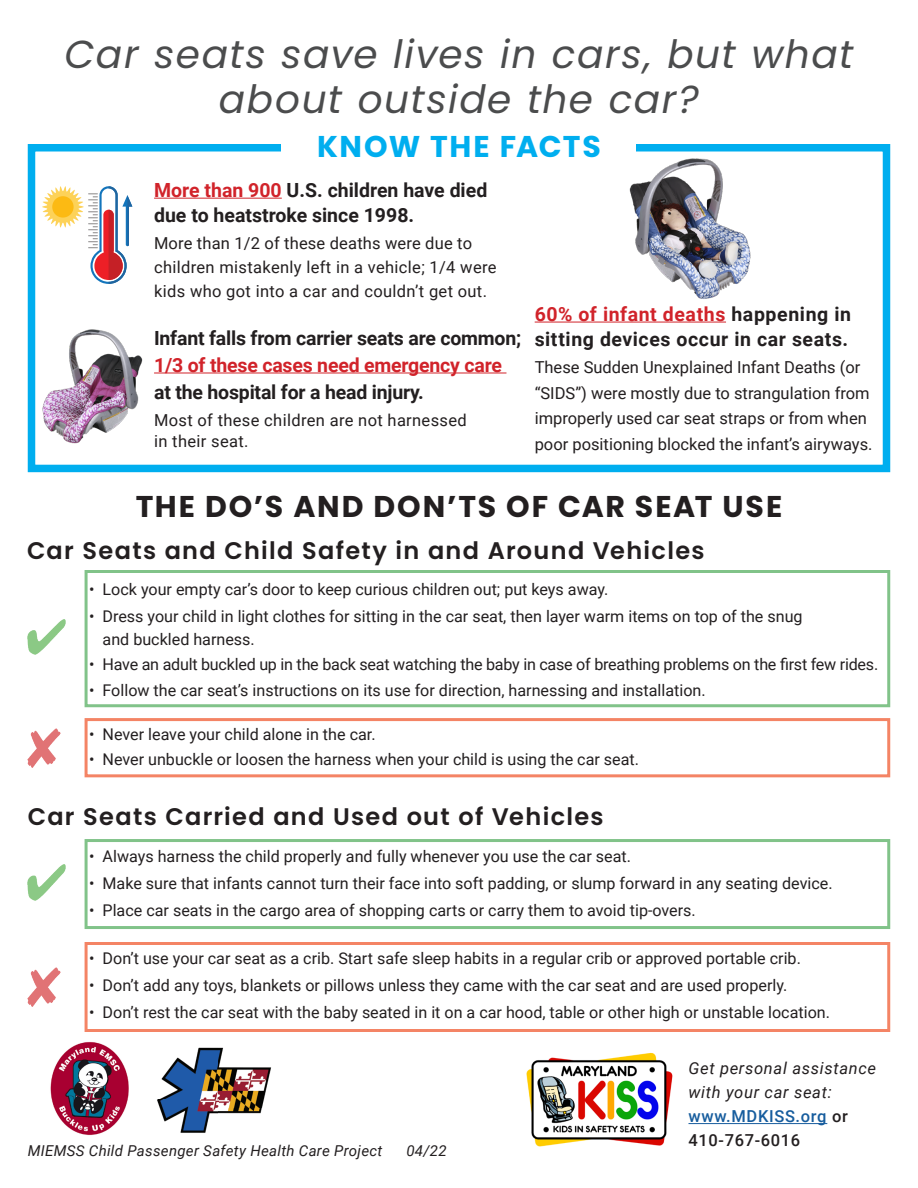
<style>
.page{position:relative;width:918px;height:1188px;background:#fff}
.page>*{position:absolute;margin:0;border:0;box-sizing:border-box;transform-origin:0 0}
.t1{font:italic 39px/45px "Poppins";letter-spacing:.04em;color:#4b4c4d;text-align:center}
.t2{font:700 30px "Poppins";letter-spacing:.06em;color:#231f20}
.t3{font:700 30px "Poppins";letter-spacing:.05em;color:#00aeef}
.t4{font:600 24px "Poppins";letter-spacing:.055em;color:#231f20}
.t5{font:700 19.5px/27px "Roboto";letter-spacing:-.005em;color:#231f20}
.t6{font:700 19.5px/25.5px "Roboto";letter-spacing:.03em;color:#231f20}
.t7{font:16.5px/24px "Roboto";letter-spacing:.02em;color:#231f20}
.t8{font:16.5px/25.5px "Roboto";color:#231f20}
.t9{font:italic 16.5px/24px "Roboto";letter-spacing:.04em;color:#231f20}
.t10{font:16.2px/22.5px "Roboto";color:#231f20}
.t11{font:italic 15px "Roboto";letter-spacing:.02em;color:#231f20}
.s1{color:#d1232a}
.s2{font-weight:500;font-style:normal;color:#175d9e}
.s3{font-weight:500;font-style:normal}
</style>
<div class="page">
<div style="left:28px;top:144px;width:862px;height:328px;border:8px solid #00aeef"></div>
<div style="left:282px;top:126px;width:354px;height:41px;background:#fff"></div>
<svg style="left:42px;top:186px;width:90px;height:98px"></svg>
<div style="left:52px;top:196px;width:22px;height:22px;background:#fcba13;border-radius:50%"></div>
<hr style="left:154px;top:198px;width:128px;height:1px;background:#d1232a">
<img style="left:42px;top:330px;width:101px;height:114px">
<hr style="left:154px;top:373px;width:352px;height:1px;background:#d1232a">
<img style="left:629px;top:147px;width:137px;height:152px">
<hr style="left:535px;top:322px;width:191px;height:1px;background:#d1232a">
<img style="left:27px;top:619px;width:39px;height:36px">
<img style="left:27px;top:728px;width:33px;height:39px">
<img style="left:27px;top:865px;width:39px;height:36px">
<img style="left:27px;top:968px;width:33px;height:38px">
<svg style="left:84px;top:570px;width:807px;height:138px"></svg>
<svg style="left:84px;top:839px;width:807px;height:90px"></svg>
<svg style="left:84px;top:718px;width:807px;height:60px"></svg>
<svg style="left:84px;top:942px;width:807px;height:90px"></svg>
<img style="left:50px;top:1042px;width:79px;height:93px">
<img style="left:157px;top:1047px;width:114px;height:86px">
<img style="left:526px;top:1052px;width:147px;height:95px">
<hr style="left:688px;top:1123px;width:139px;height:1px;background:#175d9e">
<p class="t1" style="left:65px;top:32px;width:790px">Car seats save lives in cars, but what about outside the car?</p>
<p class="t3" style="left:317px;top:130px;width:285px">KNOW THE FACTS</p>
<p class="t5" style="left:154px;top:176px;width:335px;line-height:25.5px"><span class="s1">More than 900</span> U.S. children have died due to heatstroke since 1998.</p>
<p class="t7" style="left:154px;top:231px;width:344px">More than 1/2 of these deaths were due to children mistakenly left in a vehicle; 1/4 were kids who got into a car and couldn’t get out.</p>
<p class="t5" style="left:154px;top:323px;width:369px">Infant falls from carrier seats are common;<br><span class="s1">1/3 of these cases need emergency care </span>at the hospital for a head injury.</p>
<p class="t7" style="left:154px;top:409px;width:314px;line-height:21px">Most of these children are not harnessed in their seat.</p>
<p class="t6" style="left:535px;top:300px;width:318px"><span class="s1">60% of infant deaths</span> happening in sitting devices occur in car seats.</p>
<p class="t8" style="left:535px;top:354px;width:339px">These Sudden Unexplained Infant Deaths (or “SIDS”) were mostly due to strangulation from improperly used car seat straps or from when poor positioning blocked the infant’s airyways.</p>
<p class="t2" style="left:136px;top:490px;width:648px">THE DO’S AND DON’TS OF CAR SEAT USE</p>
<p class="t4" style="left:27px;top:537px;width:679px">Car Seats and Child Safety in and Around Vehicles</p>
<p class="t10" style="left:89px;top:578px;width:521px">• Lock your empty car’s door to keep curious children out; put keys away.</p>
<p class="t10" style="left:103px;top:605px;width:702px;text-indent:-13px">• Dress your child in light clothes for sitting in the car seat, then layer warm items on top of the snug and buckled harness.</p>
<p class="t10" style="left:89px;top:653px;width:791px">• Have an adult buckled up in the back seat watching the baby in case of breathing problems on the first few rides.</p>
<p class="t10" style="left:89px;top:678px;width:618px">• Follow the car seat’s instructions on its use for direction, harnessing and installation.</p>
<p class="t10" style="left:89px;top:722px;width:288px">• Never leave your child alone in the car.</p>
<p class="t10" style="left:89px;top:748px;width:552px">• Never unbuckle or loosen the harness when your child is using the car seat.</p>
<p class="t4" style="left:28px;top:802px;width:577px">Car Seats Carried and Used out of Vehicles</p>
<p class="t10" style="left:89px;top:845px;width:543px">• Always harness the child properly and fully whenever you use the car seat.</p>
<p class="t10" style="left:89px;top:872px;width:745px">• Make sure that infants cannot turn their face into soft padding, or slump forward in any seating device.</p>
<p class="t10" style="left:89px;top:899px;width:608px">• Place car seats in the cargo area of shopping carts or carry them to avoid tip-overs.</p>
<p class="t10" style="left:89px;top:946px;width:713px">• Don’t use your car seat as a crib. Start safe sleep habits in a regular crib or approved portable crib.</p>
<p class="t10" style="left:89px;top:973px;width:700px">• Don’t add any toys, blankets or pillows unless they came with the car seat and are used properly.</p>
<p class="t10" style="left:89px;top:1000px;width:742px">• Don’t rest the car seat with the baby seated in it on a car hood, table or other high or unstable location.</p>
<p class="t11" style="left:28px;top:1140px;width:356px">MIEMSS Child Passenger Safety Health Care Project</p>
<p class="t11" style="left:406px;top:1140px;width:42px">04/22</p>
<p class="t9" style="left:688px;top:1056px;width:189px">Get personal assistance with your car seat: <span class="s2">www.MDKISS.org</span> <span class="s3">or<br>410-767-6016</span></p>
</div>
